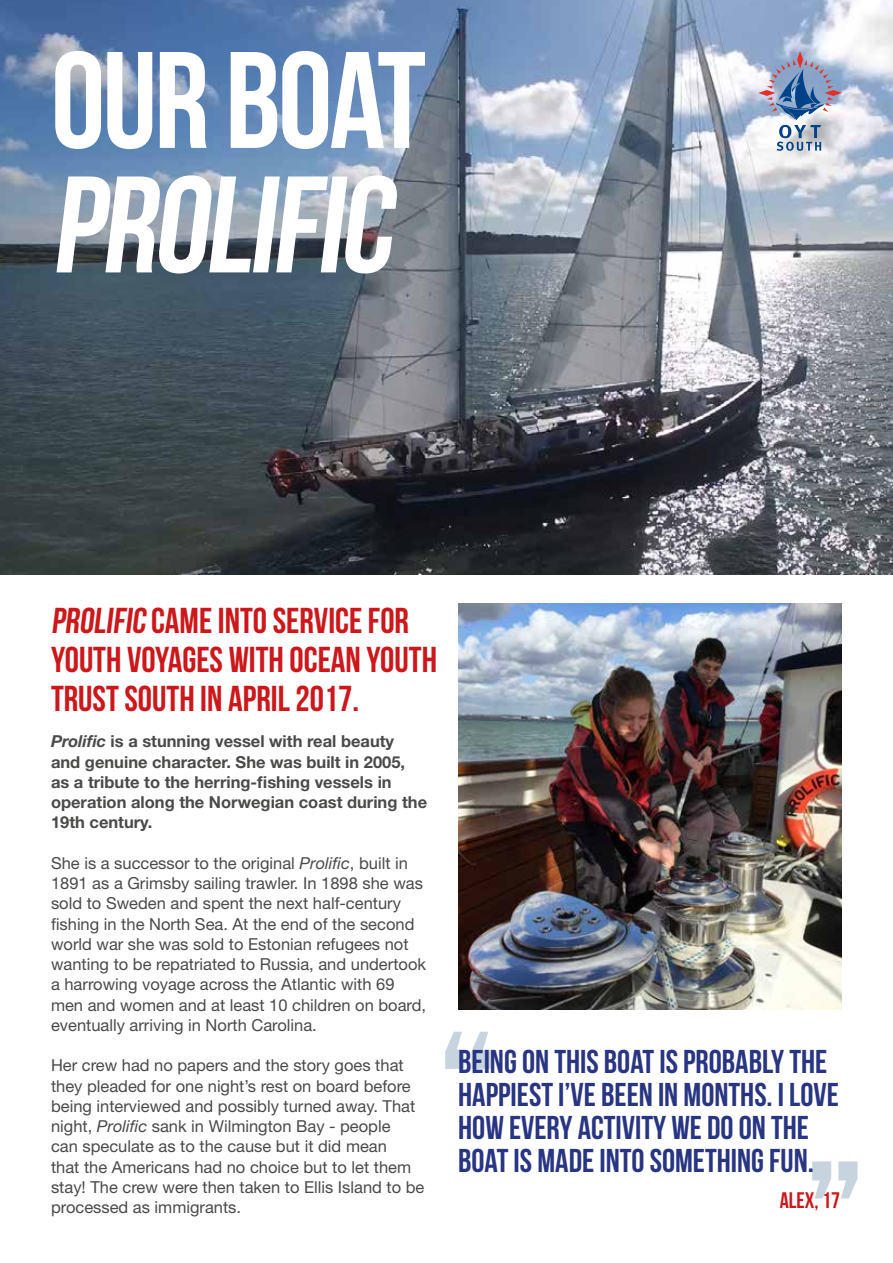
<style>
.page{position:relative;width:893px;height:1263px;background:#fff}
.page>*{position:absolute;margin:0;border:0;box-sizing:border-box;transform-origin:0 0}
.t1{font:180px "Bebas Neue";color:#97aec2}
.t2{font:136.95px/124.5px "Bebas Neue";letter-spacing:-.02em;color:#fff}
.t3{font:36px/39px "Bebas Neue";color:#cd171a}
.t4{font:33px/33px "Bebas Neue";color:#283583}
.t5{font:22.5px "Bebas Neue";color:#cd171a}
.t6{font:16.5px/20.2px "Helvetica Neue LT Std";color:#4a4a49}
.t7{font:700 16.5px/20.2px "Helvetica Neue LT Std";color:#4a4a49}
.s1{font-style:italic}
</style>
<div class="page">
<img style="left:0;top:0;width:893px;height:574px">
<img style="left:458px;top:604px;width:384px;height:406px">
<svg style="left:758px;top:51px;width:84px;height:100px"></svg>
<h2 class="t2" style="left:51px;top:37px;width:377px">OUR BOAT<br>PROLIFIC</h2>
<h3 class="t3" style="left:51px;top:600px;width:388px">PROLIFIC CAME INTO SERVICE FOR<br>YOUTH VOYAGES WITH OCEAN YOUTH<br>TRUST SOUTH IN APRIL 2017.</h3>
<p class="t7" style="left:51px;top:731px;width:378px"><span class="s1">Prolific</span> is a stunning vessel with real beauty and genuine character. She was built in 2005, as a tribute to the herring-fishing vessels in operation along the Norwegian coast during the 19th century.</p>
<p class="t6" style="left:51px;top:853px;width:377px">She is a successor to the original <span class="s1">Prolific</span>, built in 1891 as a Grimsby sailing trawler. In 1898 she was sold to Sweden and spent the next half-century fishing in the North Sea. At the end of the second world war she was sold to Estonian refugees not wanting to be repatriated to Russia, and undertook a harrowing voyage across the Atlantic with 69 men and women and at least 10 children on board, eventually arriving in North Carolina.</p>
<p class="t6" style="left:51px;top:1055px;width:375px">Her crew had no papers and the story goes that they pleaded for one night’s rest on board before being interviewed and possibly turned away. That night, <span class="s1">Prolific</span> sank in Wilmington Bay - people<br>can speculate as to the cause but it did mean<br>that the Americans had no choice but to let them stay! The crew were then taken to Ellis Island to be processed as immigrants.</p>
<h1 class="t1" style="left:438px;top:997px;width:61px">“</h1>
<h3 class="t4" style="left:458px;top:1045px;width:382px">BEING ON THIS BOAT IS PROBABLY THE<br>HAPPIEST I’VE BEEN IN MONTHS. I LOVE<br>HOW EVERY ACTIVITY WE DO ON THE<br>BOAT IS MADE INTO SOMETHING FUN.</h3>
<h3 class="t5" style="left:780px;top:1188px;width:62px">ALEX, 17</h3>
<h1 class="t1" style="left:805px;top:1126px;width:61px">”</h1>
</div>
